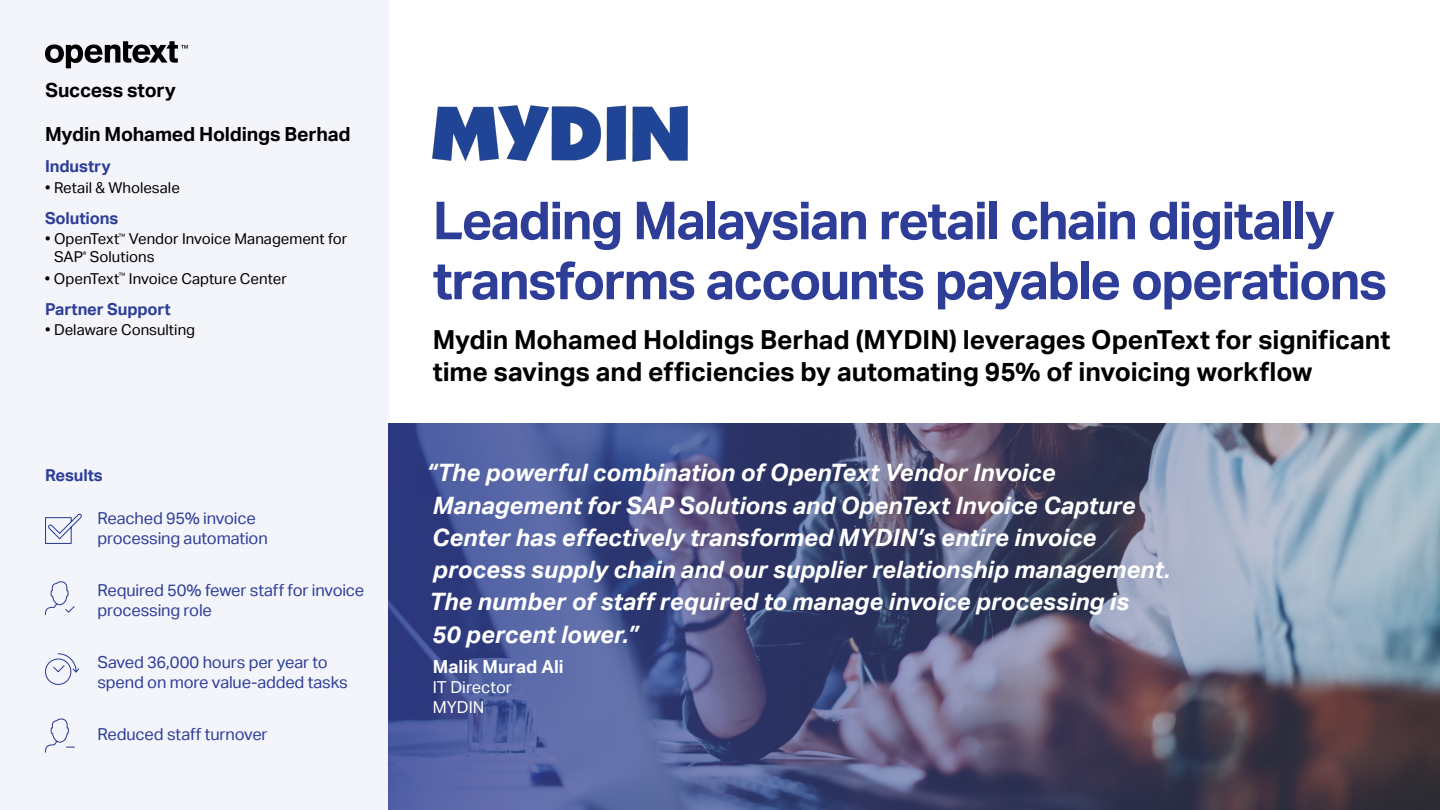
<style>
.page{position:relative;width:1440px;height:810px;background:#fff}
.page>*{position:absolute;margin:0;border:0;box-sizing:border-box;transform-origin:0 0}
.t1{font:700 52.5px/60px "Aktiv Grotesk";letter-spacing:-.035em;color:#2e3d98}
.t2{font:700 26.25px/31.5px "Aktiv Grotesk";letter-spacing:-.005em;color:#000}
.t3{font:italic 700 24px/32.2px "Aktiv Grotesk";color:#fff}
.t4{font:700 19.5px "Aktiv Grotesk";letter-spacing:-.01em;color:#000}
.t5{font:700 18px "Aktiv Grotesk";color:#fff}
.t6{font:16.5px/19.8px "Aktiv Grotesk";letter-spacing:-.01em;color:#2e3d98}
.t7{font:700 16.5px "Aktiv Grotesk";letter-spacing:-.005em;color:#2e3d98}
.t8{font:16.5px/19.8px "Aktiv Grotesk";color:#fff}
.t9{font:15px/18px "Aktiv Grotesk";color:#000}
</style>
<div class="page">
<div style="left:0;top:0;width:388px;height:810px;background:#f3f5fb"></div>
<svg style="left:45px;top:41px;width:143px;height:27px"></svg>
<img style="left:388px;top:423px;width:1052px;height:387px">
<img style="left:432px;top:105px;width:256px;height:57px">
<svg style="left:45px;top:581px;width:30px;height:35px"></svg>
<svg style="left:45px;top:653px;width:35px;height:32px"></svg>
<svg style="left:45px;top:718px;width:30px;height:35px"></svg>
<svg style="left:45px;top:513px;width:37px;height:31px"></svg>
<p class="t4" style="left:45px;top:79px;width:132px">Success story</p>
<p class="t4" style="left:45px;top:122px;width:307px">Mydin Mohamed Holdings Berhad</p>
<p class="t7" style="left:45px;top:157px;width:67px">Industry</p>
<p class="t9" style="left:45px;top:178px;width:136px">• Retail &amp; Wholesale</p>
<p class="t7" style="left:45px;top:208px;width:75px">Solutions</p>
<p class="t9" style="left:54px;top:230px;width:295px;text-indent:-9px">• OpenText<sup>™</sup> Vendor Invoice Management for<br>SAP<sup>®</sup> Solutions</p>
<p class="t9" style="left:45px;top:269px;width:243px">• OpenText<sup>™</sup> Invoice Capture Center</p>
<p class="t7" style="left:45px;top:299px;width:127px">Partner Support</p>
<p class="t9" style="left:45px;top:321px;width:152px">• Delaware Consulting</p>
<p class="t7" style="left:45px;top:466px;width:59px">Results</p>
<p class="t6" style="left:98px;top:508px;width:172px">Reached 95% invoice processing automation</p>
<p class="t6" style="left:98px;top:580px;width:268px">Required 50% fewer staff for invoice processing role</p>
<p class="t6" style="left:98px;top:652px;width:252px">Saved 36,000 hours per year to spend on more value-added tasks</p>
<p class="t6" style="left:98px;top:724px;width:172px">Reduced staff turnover</p>
<h1 class="t1" style="left:433px;top:191px;width:956px">Leading Malaysian retail chain digitally transforms accounts payable operations</h1>
<p class="t2" style="left:433px;top:325px;width:959px">Mydin Mohamed Holdings Berhad (MYDIN) leverages OpenText for significant time savings and efficiencies by automating 95% of invoicing workflow</p>
<p class="t3" style="left:426px;top:457px;width:745px">“The powerful combination of OpenText Vendor Invoice Management for SAP Solutions and OpenText Invoice Capture Center has effectively transformed MYDIN’s entire invoice process supply chain and our supplier relationship management.<br>The number of staff required to manage invoice processing is<br>50 percent lower.”</p>
<p class="t5" style="left:433px;top:656px;width:132px">Malik Murad Ali</p>
<p class="t8" style="left:433px;top:677px;width:81px">IT Director<br>MYDIN</p>
</div>
